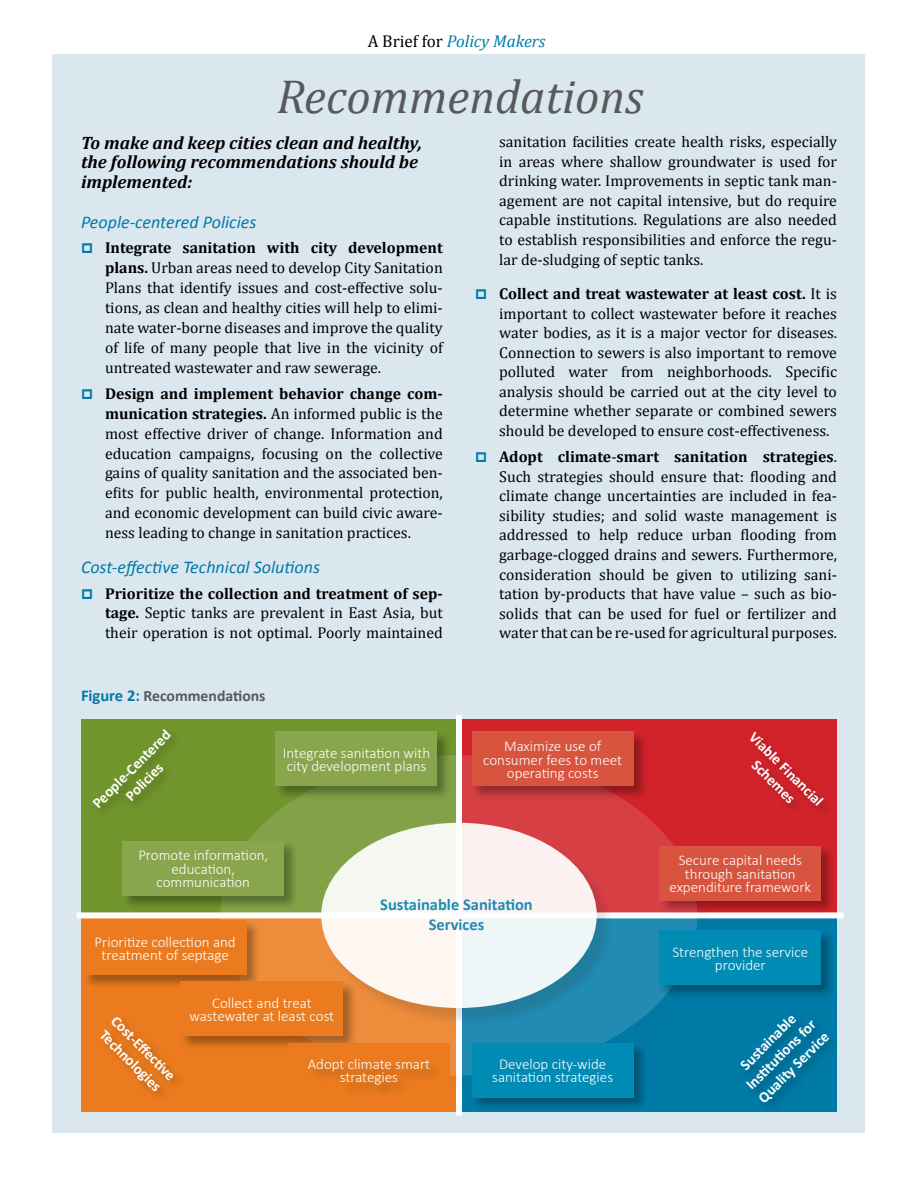
<style>
.page{position:relative;width:918px;height:1188px;background:#fff}
.page>*{position:absolute;margin:0;border:0;box-sizing:border-box;transform-origin:0 0}
.t1{font:italic 48px "Cambria";color:#58595b}
.t2{font:italic 700 18px/19.5px "Cambria";color:#000}
.t3{font:italic 18px "Calibri";color:#007aa7}
.t4{font:italic 17.1px "Cambria";color:#007aa7}
.t5{font:700 16.5px/19.5px "Calibri";color:#007aa7;text-align:center}
.t6{font:15.75px/19.5px "Cambria";color:#000;text-align:justify}
.t7{font:700 15.75px "Calibri";color:#58595b}
.t8{font:300 15px/13.5px "Calibri";color:#fff;text-align:center}
.t9{font:700 15px/18px "Calibri";color:#fff;text-align:center}
.s1{font-style:normal;color:#000}
.s2{font-weight:700}
.s3{font-size:16.5px;color:#007aa7}
</style>
<div class="page">
<div style="left:53px;top:54px;width:812px;height:1079px;background:#dbe7ef"></div>
<div style="left:81px;top:719px;width:378px;height:196px;background:#71952d"></div>
<div style="left:81px;top:915px;width:378px;height:196px;background:#eb7b1e"></div>
<div style="left:459px;top:719px;width:378px;height:196px;background:#d2232a"></div>
<div style="left:459px;top:915px;width:378px;height:196px;background:#007aa7"></div>
<div style="left:90px;top:727px;width:93px;height:93px;background:#000;opacity:.25"></div>
<div style="left:738px;top:1013px;width:104px;height:102px;background:#000;opacity:.25"></div>
<div style="left:98px;top:1014px;width:88px;height:90px;background:#000;opacity:.25"></div>
<div style="left:748px;top:729px;width:88px;height:89px;background:#000;opacity:.25"></div>
<div style="left:456px;top:715px;width:6px;height:401px;background:#fff"></div>
<div style="left:77px;top:912px;width:767px;height:6px;background:#fff"></div>
<div style="left:223px;top:757px;width:493px;height:337px;background:#000;opacity:.15"></div>
<svg style="left:221px;top:755px;width:476px;height:321px;background:#c0b4a8"></svg>
<div style="left:658px;top:845px;width:178px;height:70px;background:#000;opacity:.32"></div>
<div style="left:659px;top:846px;width:162px;height:54px;background:#d8543f"></div>
<div style="left:471px;top:730px;width:177px;height:71px;background:#000;opacity:.32"></div>
<div style="left:472px;top:732px;width:162px;height:54px;background:#d8543f"></div>
<div style="left:274px;top:730px;width:178px;height:71px;background:#000;opacity:.32"></div>
<div style="left:275px;top:732px;width:162px;height:54px;background:#89a54e"></div>
<div style="left:121px;top:840px;width:178px;height:70px;background:#000;opacity:.32"></div>
<div style="left:122px;top:841px;width:162px;height:55px;background:#89a54e"></div>
<div style="left:83px;top:919px;width:178px;height:71px;background:#000;opacity:.32"></div>
<div style="left:84px;top:920px;width:162px;height:55px;background:#eb7b1e"></div>
<div style="left:180px;top:980px;width:177px;height:71px;background:#000;opacity:.32"></div>
<div style="left:181px;top:982px;width:162px;height:54px;background:#eb7b1e"></div>
<div style="left:288px;top:1043px;width:162px;height:54px;background:#eb7b1e"></div>
<div style="left:471px;top:1042px;width:177px;height:70px;background:#000;opacity:.32"></div>
<div style="left:472px;top:1043px;width:162px;height:54px;background:#008cb4"></div>
<div style="left:658px;top:929px;width:178px;height:71px;background:#000;opacity:.32"></div>
<div style="left:659px;top:930px;width:162px;height:55px;background:#008cb4"></div>
<div style="left:308px;top:1059px;width:135px;height:40px;background:#e6781d"></div>
<p class="t4" style="left:368px;top:29px;width:179px"><span class="s1">A Brief for</span> Policy Makers</p>
<h1 class="t1" style="left:277px;top:63px;width:368px">Recommendations</h1>
<p class="t2" style="left:81px;top:133px;width:342px">To make and keep cities clean and healthy, the following recommendations should be implemented:</p>
<p class="t3" style="left:81px;top:209px;width:177px">People-centered Policies</p>
<p class="t6" style="left:105px;top:238px;width:339px"><span class="s2">Integrate sanitation with city development plans.</span> Urban areas need to develop City Sanitation Plans that identify issues and cost-effective solu&shy;tions, as clean and healthy cities will help to elimi&shy;nate water-borne diseases and improve the quality of life of many people that live in the vicinity of untreated wastewater and raw sewerage.</p>
<p class="t6" style="left:105px;top:384px;width:339px"><span class="s2">Design and implement behavior change com&shy;munication strategies.</span> An informed public is the most effective driver of change. Information and education campaigns, focusing on the collective gains of quality sanitation and the associated ben&shy;efits for public health, environmental protection, and economic development can build civic aware&shy;ness leading to change in sanitation practices.</p>
<p class="t3" style="left:81px;top:555px;width:241px">Cost-effective Technical Solutions</p>
<p class="t6" style="left:105px;top:583px;width:339px"><span class="s2">Prioritize the collection and treatment of sep&shy;tage.</span> Septic tanks are prevalent in East Asia, but their operation is not optimal. Poorly maintained</p>
<p class="t7" style="left:81px;top:686px;width:186px"><span class="s3">Figure 2:</span> Recommendations</p>
<p class="t9" style="left:88px;top:799px;width:105px;rotate:-45deg">People-Centered<br>Policies</p>
<p class="t8" style="left:138px;top:848px;width:131px">Promote information, education, communication</p>
<p class="t8" style="left:283px;top:745px;width:149px;text-align:left">Integrate sanitation with city development plans</p>
<p class="t6" style="left:499px;top:132px;width:339px">sanitation facilities create health risks, especially in areas where shallow groundwater is used for drinking water. Improvements in septic tank man&shy;agement are not capital intensive, but do require capable institutions. Regulations are also needed to establish responsibilities and enforce the regu&shy;lar de-sludging of septic tanks.</p>
<p class="t6" style="left:499px;top:284px;width:339px"><span class="s2">Collect and treat wastewater at least cost.</span> It is important to collect wastewater before it reaches water bodies, as it is a major vector for diseases.<br>Connection to sewers is also important to remove polluted water from neighborhoods. Specific analysis should be carried out at the city level to determine whether separate or combined sewers should be developed to ensure cost-effectiveness.</p>
<p class="t6" style="left:499px;top:447px;width:339px"><span class="s2">Adopt climate</span>-<span class="s2">smart sanitation strategies</span>.<br>Such strategies should ensure that: flooding and climate change uncertainties are included in fea&shy;sibility studies; and solid waste management is addressed to help reduce urban flooding from garbage-clogged drains and sewers. Furthermore, consideration should be given to utilizing sani&shy;tation by-products that have value – such as bio&shy;solids that can be used for fuel or fertilizer and water that can be re-used for agricultural purposes.</p>
<p class="t8" style="left:483px;top:739px;width:140px">Maximize use of consumer fees to meet operating costs</p>
<p class="t9" style="left:758px;top:728px;width:99px;rotate:45deg">Viable Financial<br>Schemes</p>
<p class="t8" style="left:670px;top:853px;width:143px">Secure capital needs through sanitation expenditure framework</p>
<p class="t5" style="left:380px;top:895px;width:154px">Sustainable Sanitation<br>Services</p>
<p class="t8" style="left:95px;top:934px;width:143px">Prioritize collection and treatment of septage</p>
<p class="t8" style="left:190px;top:995px;width:146px">Collect and treat wastewater at least cost</p>
<p class="t8" style="left:308px;top:1056px;width:124px">Adopt climate smart strategies</p>
<p class="t8" style="left:492px;top:1056px;width:122px">Develop city-wide sanitation strategies</p>
<p class="t9" style="left:120px;top:1012px;width:86px;text-align:left;rotate:45deg">Cost-Eff ecti ve<br>Technologies</p>
<p class="t8" style="left:673px;top:944px;width:137px">Strengthen the service provider</p>
<p class="t9" style="left:729px;top:1068px;width:95px;rotate:-45deg">Sustainable<br>Insti tuti ons for<br>Quality Service</p>
</div>
